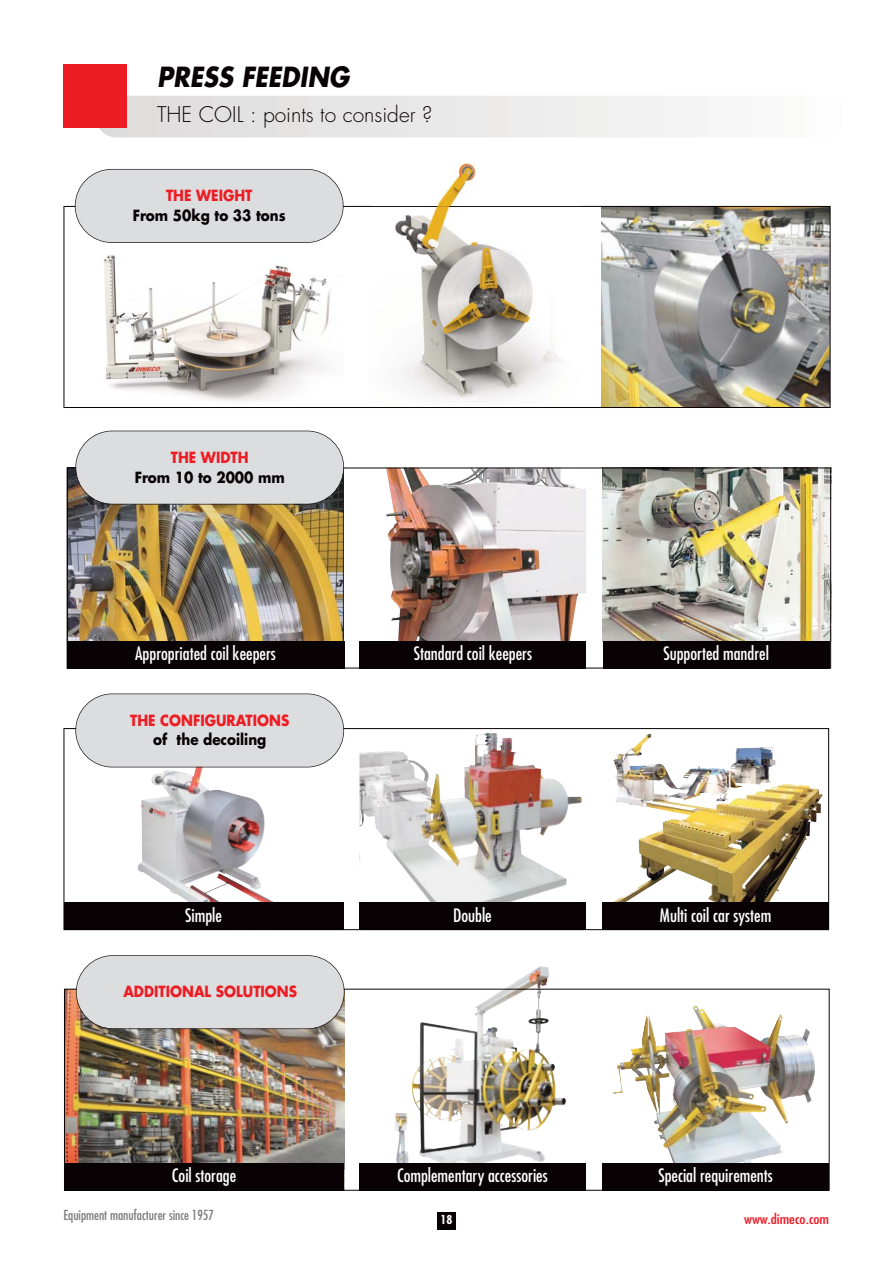
<style>
.page{position:relative;width:893px;height:1263px;background:#fff}
.page>*{position:absolute;margin:0;border:0;box-sizing:border-box;transform-origin:0 0}
.t1{font:italic 700 27px "Futura";color:#090204;scale:.9 1}
.t2{font:300 21px "Futura";color:#090204}
.t3{font:condensed 18px "Futura";color:#fff}
.t4{font:700 15px "Futura";color:#ed1c24;scale:.9 1}
.t5{font:700 15px "Futura";color:#090204;scale:.9 1}
.t6{font:condensed 13.5px "Futura";color:#7d7b7b}
.t7{font:condensed 13.5px "Futura";color:#ed1c24;scale:1.2 1}
.t8{font:700 condensed 12px "Futura";color:#fff}
</style>
<div class="page">
<img style="left:602px;top:208px;width:226px;height:198px">
<img style="left:95px;top:216px;width:248px;height:185px">
<div style="left:437px;top:1212px;width:19px;height:17px;background:#090204"></div>
<svg style="left:99px;top:96px;width:607px;height:41px"></svg>
<div style="left:64px;top:64px;width:63px;height:64px;background:#ed1c24"></div>
<img style="left:371px;top:162px;width:211px;height:45px">
<img style="left:395px;top:207px;width:165px;height:192px">
<img style="left:63px;top:467px;width:768px;height:724px">
<div style="left:76px;top:170px;width:267px;height:72px;background:#dcddde;border-radius:36px"></div>
<div style="left:75px;top:169px;width:269px;height:74px;border:2px solid #231f20;border-radius:37px"></div>
<div style="left:76px;top:431px;width:267px;height:73px;background:#dcddde;border-radius:36px"></div>
<div style="left:75px;top:431px;width:269px;height:74px;border:2px solid #231f20;border-radius:37px"></div>
<div style="left:76px;top:694px;width:267px;height:73px;background:#dcddde;border-radius:36px"></div>
<div style="left:75px;top:694px;width:269px;height:73px;border:2px solid #231f20;border-radius:37px"></div>
<div style="left:77px;top:956px;width:267px;height:72px;background:#dcddde;border-radius:36px"></div>
<div style="left:76px;top:955px;width:269px;height:74px;border:2px solid #231f20;border-radius:37px"></div>
<div style="left:67px;top:641px;width:277px;height:27px;background:#090204"></div>
<div style="left:359px;top:641px;width:227px;height:27px;background:#090204"></div>
<div style="left:603px;top:641px;width:226px;height:27px;background:#090204"></div>
<div style="left:64px;top:1163px;width:280px;height:28px;background:#090204"></div>
<div style="left:359px;top:1163px;width:227px;height:28px;background:#090204"></div>
<div style="left:602px;top:1163px;width:227px;height:28px;background:#090204"></div>
<div style="left:64px;top:903px;width:280px;height:27px;background:#090204"></div>
<div style="left:359px;top:903px;width:227px;height:27px;background:#090204"></div>
<div style="left:602px;top:903px;width:227px;height:27px;background:#090204"></div>
<h1 class="t1" style="left:157px;top:64px;width:220px">PRESS FEEDING</h1>
<p class="t2" style="left:157px;top:104px;width:277px">THE COIL : points to consider ?</p>
<p class="t4" style="left:166px;top:189px;width:97px">THE WEIGHT</p>
<p class="t5" style="left:133px;top:208px;width:171px">From 50kg to 33 tons</p>
<p class="t4" style="left:171px;top:451px;width:88px">THE WIDTH</p>
<p class="t5" style="left:135px;top:470px;width:168px">From 10 to 2000 mm</p>
<p class="t3" style="left:135px;top:645px;width:142px">Appropriated coil keepers</p>
<p class="t3" style="left:414px;top:645px;width:120px">Standard coil keepers</p>
<p class="t3" style="left:663px;top:645px;width:107px">Supported mandrel</p>
<p class="t4" style="left:130px;top:713px;width:178px">THE CONFIGURATIONS</p>
<p class="t5" style="left:153px;top:733px;width:127px">of the decoiling</p>
<p class="t3" style="left:185px;top:907px;width:38px">Simple</p>
<p class="t3" style="left:453px;top:907px;width:40px">Double</p>
<p class="t3" style="left:660px;top:907px;width:113px">Multi coil car system</p>
<p class="t4" style="left:123px;top:985px;width:195px">ADDITIONAL SOLUTIONS</p>
<p class="t3" style="left:172px;top:1167px;width:66px">Coil storage</p>
<p class="t3" style="left:397px;top:1167px;width:152px">Complementary accessories</p>
<p class="t3" style="left:658px;top:1167px;width:116px">Special requirements</p>
<p class="t6" style="left:64px;top:1209px;width:152px">Equipment manufacturer since 1957</p>
<p class="t7" style="left:744px;top:1213px;width:72px">www.dimeco.com</p>
<p class="t8" style="left:440px;top:1214px;width:13px">18</p>
</div>
